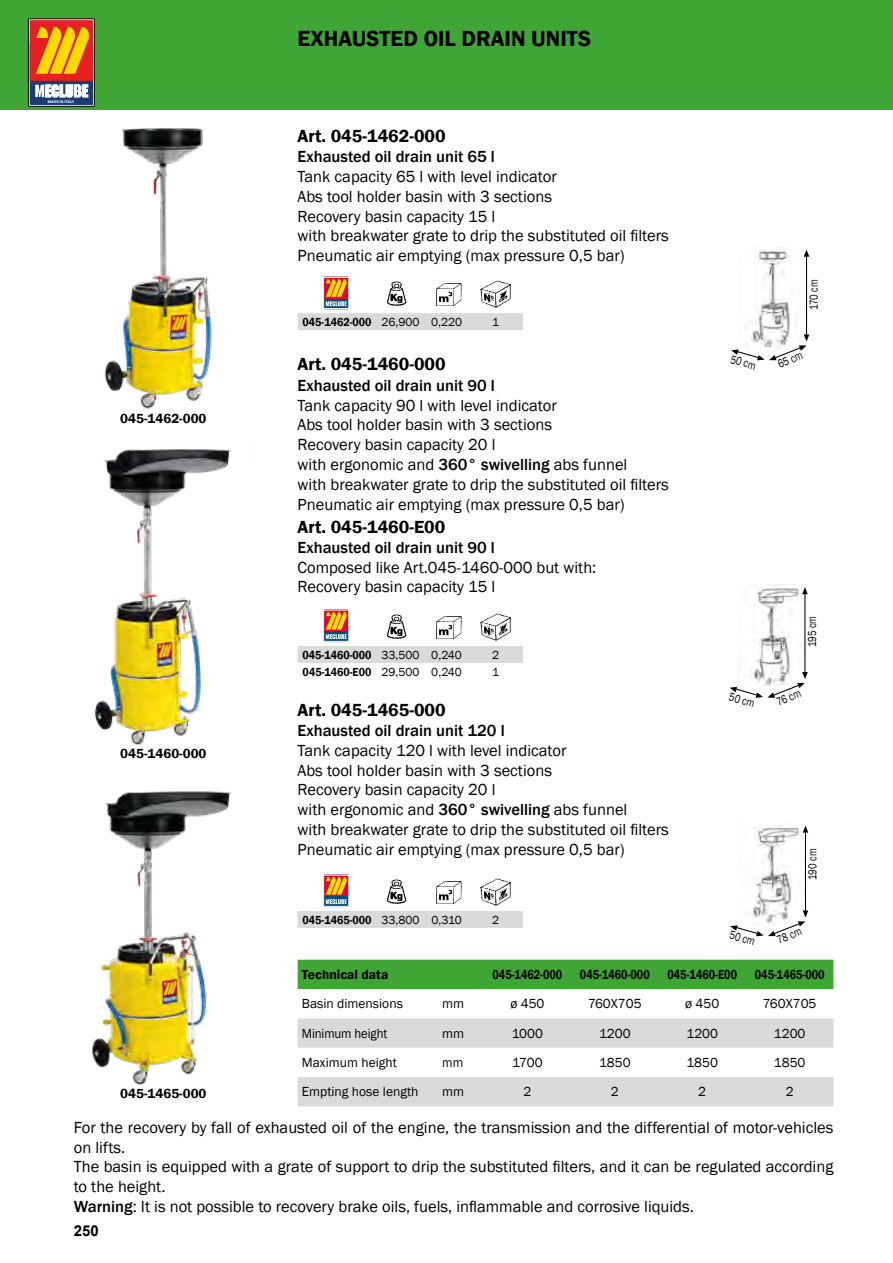
<style>
.page{position:relative;width:893px;height:1263px;background:#fff}
.page>*{position:absolute;margin:0;border:0;box-sizing:border-box;transform-origin:0 0}
.t1{font:600 22.5px "Franklin Gothic";color:#000}
.t2{font:600 18px "Franklin Gothic";color:#000}
.t3{font:16.5px/19.8px "Franklin Gothic";color:#000}
.t4{font:500 16.5px "Franklin Gothic";color:#000}
.t5{font:700 15px "Arial";color:#000}
.t6{font:13.5px/29.4px "Franklin Gothic";color:#000}
.t7{font:600 13.5px "Franklin Gothic";color:#000}
.t8{font:600 13.5px "Franklin Gothic";color:#000;scale:.81 1}
.t9{font:13.5px "Franklin Gothic";color:#000;scale:.95 1}
.t10{font:600 12px "Franklin Gothic";color:#000;scale:.9 1}
.t11{font:12px "Franklin Gothic";color:#000;scale:.8 1}
.t12{font:12px "Franklin Gothic";color:#000}
.t13{font:700 3.75px "Myriad Pro";color:#fdfdfd;scale:1.06 1}
.s1{font-weight:400}
.s2{font-weight:500}
</style>
<div class="page">
<div style="left:0;top:0;width:893px;height:110px;background:#3fa535"></div>
<div style="left:28px;top:19px;width:66px;height:87px;border:1px solid #000"></div>
<svg style="left:30px;top:20px;width:63px;height:85px;background:#cd753e"></svg>
<img style="left:104px;top:128px;width:108px;height:281px">
<img style="left:94px;top:449px;width:138px;height:297px">
<img style="left:92px;top:791px;width:139px;height:295px">
<img style="left:752px;top:247px;width:54px;height:88px">
<img style="left:754px;top:586px;width:50px;height:86px">
<img style="left:753px;top:825px;width:53px;height:85px">
<div style="left:298px;top:960px;width:535px;height:29px;background:#3fa535"></div>
<svg style="left:298px;top:1018px;width:535px;height:88px;fill:#dadada"></svg>
<svg style="left:298px;top:875px;width:225px;height:53px"></svg>
<svg style="left:298px;top:277px;width:225px;height:53px"></svg>
<svg style="left:298px;top:610px;width:225px;height:53px"></svg>
<hr style="left:806px;top:253px;width:1px;height:83px;background:#000">
<svg style="left:804px;top:250px;width:5px;height:7px"></svg>
<svg style="left:731px;top:335px;width:78px;height:25px"></svg>
<hr style="left:804px;top:591px;width:1px;height:83px;background:#000">
<svg style="left:802px;top:587px;width:6px;height:7px"></svg>
<svg style="left:730px;top:672px;width:78px;height:26px"></svg>
<hr style="left:805px;top:829px;width:1px;height:83px;background:#000">
<svg style="left:803px;top:826px;width:5px;height:7px"></svg>
<svg style="left:730px;top:910px;width:78px;height:26px"></svg>
<p class="t13" style="left:48px;top:99px;width:26px">MADE IN ITALY</p>
<p class="t7" style="left:120px;top:410px;width:88px">045-1462-000</p>
<p class="t7" style="left:120px;top:745px;width:88px">045-1460-000</p>
<p class="t7" style="left:120px;top:1085px;width:88px">045-1465-000</p>
<h1 class="t1" style="left:298px;top:25px;width:295px">EXHAUSTED OIL DRAIN UNITS</h1>
<p class="t2" style="left:298px;top:125px;width:150px">Art. 045-1462-000</p>
<p class="t4" style="left:298px;top:146px;width:199px">Exhausted oil drain unit 65 l</p>
<p class="t3" style="left:298px;top:167px;width:373px">Tank capacity 65 l with level indicator<br>Abs tool holder basin with 3 sections<br>Recovery basin capacity 15 l<br>with breakwater grate to drip the substituted oil filters Pneumatic air emptying (max pressure 0,5 bar)</p>
<p class="t10" style="left:303px;top:314px;width:179px">045-1462-000 <span class="s1">26,900 0,220</span></p>
<p class="t12" style="left:492px;top:314px;width:9px">1</p>
<p class="t2" style="left:298px;top:353px;width:150px">Art. 045-1460-000</p>
<p class="t4" style="left:298px;top:375px;width:199px">Exhausted oil drain unit 90 l</p>
<p class="t3" style="left:298px;top:395px;width:373px">Tank capacity 90 l with level indicator<br>Abs tool holder basin with 3 sections<br>Recovery basin capacity 20 l<br>with ergonomic and <span class="s2">360° swivelling</span> abs funnel<br>with breakwater grate to drip the substituted oil filters Pneumatic air emptying (max pressure 0,5 bar)</p>
<p class="t4" style="left:298px;top:537px;width:199px">Exhausted oil drain unit 90 l</p>
<p class="t3" style="left:298px;top:558px;width:300px">Composed like Art.045-1460-000 but with:<br>Recovery basin capacity 15 l</p>
<p class="t2" style="left:298px;top:516px;width:149px">Art. 045-1460-E00</p>
<p class="t10" style="left:303px;top:647px;width:179px">045-1460-000 <span class="s1">33,500 0,240</span></p>
<p class="t12" style="left:492px;top:647px;width:9px">2</p>
<p class="t10" style="left:303px;top:664px;width:178px">045-1460-E00 <span class="s1">29,500 0,240</span></p>
<p class="t12" style="left:492px;top:664px;width:9px">1</p>
<p class="t2" style="left:298px;top:699px;width:150px">Art. 045-1465-000</p>
<p class="t4" style="left:298px;top:720px;width:209px">Exhausted oil drain unit 120 l</p>
<p class="t3" style="left:298px;top:741px;width:373px">Tank capacity 120 l with level indicator<br>Abs tool holder basin with 3 sections<br>Recovery basin capacity 20 l<br>with ergonomic and <span class="s2">360° swivelling</span> abs funnel<br>with breakwater grate to drip the substituted oil filters Pneumatic air emptying (max pressure 0,5 bar)</p>
<p class="t10" style="left:303px;top:912px;width:178px">045-1465-000 <span class="s1">33,800 0,310</span></p>
<p class="t12" style="left:492px;top:912px;width:9px">2</p>
<p class="t11" style="left:733px;top:352px;width:34px;rotate:16deg">50 cm</p>
<p class="t11" style="left:806px;top:310px;width:40px;rotate:-90deg">170 cm</p>
<p class="t11" style="left:775px;top:358px;width:34px;rotate:-22deg">65 cm</p>
<p class="t11" style="left:731px;top:689px;width:34px;rotate:16deg">50 cm</p>
<p class="t11" style="left:805px;top:647px;width:41px;rotate:-90deg">195 cm</p>
<p class="t11" style="left:774px;top:695px;width:33px;rotate:-22deg">76 cm</p>
<p class="t11" style="left:732px;top:927px;width:34px;rotate:16deg">50 cm</p>
<p class="t11" style="left:805px;top:880px;width:41px;rotate:-90deg">190 cm</p>
<p class="t11" style="left:774px;top:933px;width:34px;rotate:-22deg">78 cm</p>
<p class="t7" style="left:302px;top:966px;width:88px">Technical data</p>
<p class="t6" style="left:302px;top:989px;width:118px">Basin dimensions<br>Minimum height<br>Maximum height<br>Empting hose length</p>
<p class="t8" style="left:492px;top:966px;width:88px">045-1462-000</p>
<p class="t8" style="left:580px;top:966px;width:88px">045-1460-000</p>
<p class="t8" style="left:667px;top:966px;width:88px">045-1460-E00</p>
<p class="t8" style="left:755px;top:966px;width:88px">045-1465-000</p>
<p class="t6" style="left:442px;top:989px;width:23px">mm</p>
<p class="t6" style="left:510px;top:989px;width:36px">ø 450</p>
<p class="t6" style="left:588px;top:989px;width:55px">760X705</p>
<p class="t6" style="left:685px;top:989px;width:36px">ø 450</p>
<p class="t6" style="left:763px;top:989px;width:55px">760X705</p>
<p class="t6" style="left:442px;top:1019px;width:23px">mm</p>
<p class="t6" style="left:512px;top:1019px;width:33px">1000</p>
<p class="t6" style="left:599px;top:1019px;width:33px">1200</p>
<p class="t6" style="left:686px;top:1019px;width:33px">1200</p>
<p class="t6" style="left:774px;top:1019px;width:33px">1200</p>
<p class="t9" style="left:442px;top:1054px;width:23px">mm</p>
<p class="t6" style="left:512px;top:1048px;width:32px">1700</p>
<p class="t6" style="left:599px;top:1048px;width:33px">1850</p>
<p class="t6" style="left:686px;top:1048px;width:33px">1850</p>
<p class="t6" style="left:774px;top:1048px;width:33px">1850</p>
<p class="t6" style="left:442px;top:1077px;width:23px">mm</p>
<p class="t6" style="left:523px;top:1077px;width:9px">2</p>
<p class="t6" style="left:611px;top:1077px;width:9px">2</p>
<p class="t6" style="left:698px;top:1077px;width:9px">2</p>
<p class="t6" style="left:786px;top:1077px;width:9px">2</p>
<p class="t3" style="left:74px;top:1118px;width:761px">For the recovery by fall of exhausted oil of the engine, the transmission and the differential of motor-vehicles on lifts.<br>The basin is equipped with a grate of support to drip the substituted filters, and it can be regulated according to the height.<br><span class="s2">Warning</span>: It is not possible to recovery brake oils, fuels, inflammable and corrosive liquids.</p>
<p class="t5" style="left:74px;top:1220px;width:27px">250</p>
</div>
